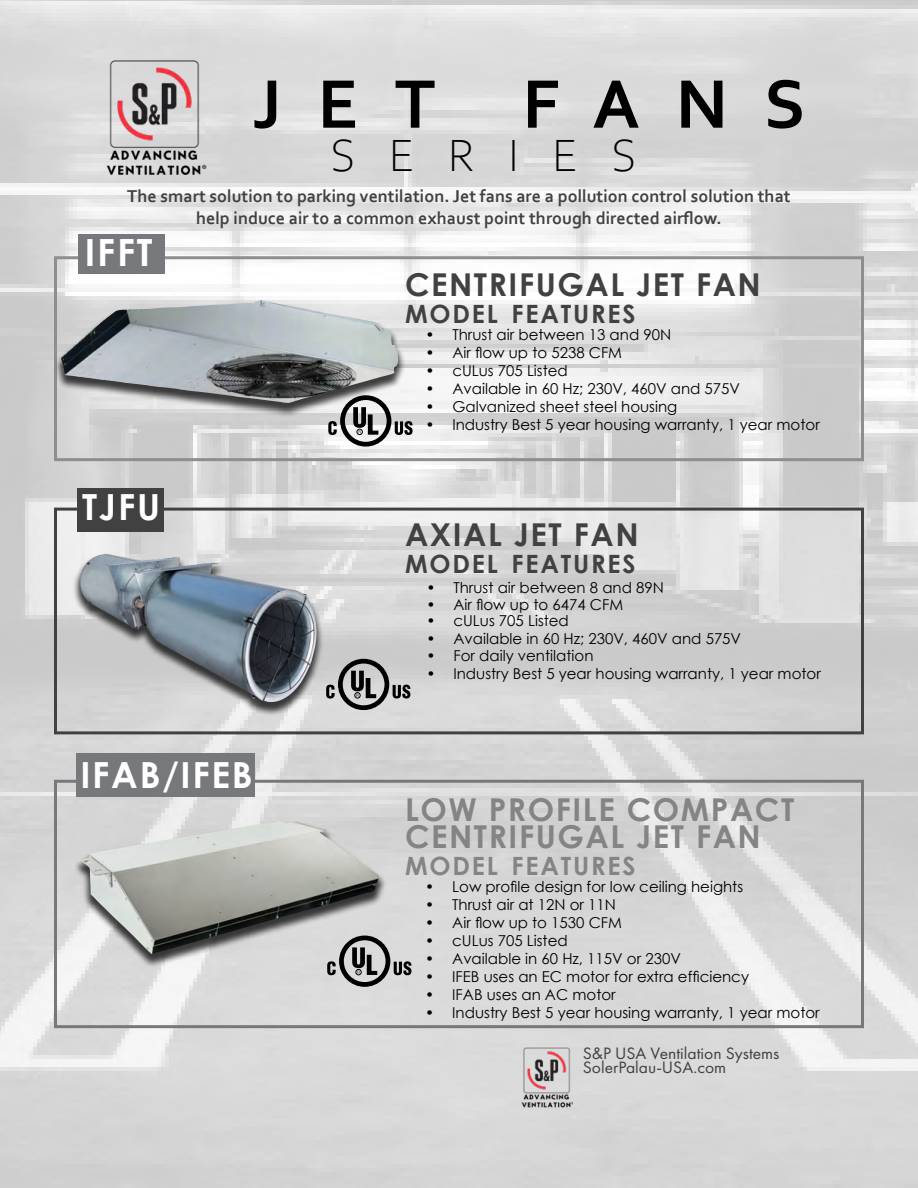
<style>
.page{position:relative;width:918px;height:1188px;background:#fff}
.page>*{position:absolute;margin:0;border:0;box-sizing:border-box;transform-origin:0 0}
.t1{font:700 72px "Corbel";letter-spacing:.5em;color:#000}
.t2{font:300 47.25px "Corbel";letter-spacing:.715em;color:#000}
.t3{font:700 37.5px "Century Gothic";color:#fff}
.t4{font:700 36px "Century Gothic";color:#fff}
.t5{font:700 36px "Century Gothic";color:#fff}
.t6{font:700 31.5px/27px "Century Gothic";letter-spacing:.05em;color:#848484}
.t7{font:700 31.5px "Century Gothic";letter-spacing:.05em;color:#414141}
.t8{font:700 25.2px "Century Gothic";letter-spacing:.07em;color:#414141}
.t9{font:700 25.2px "Century Gothic";color:#848484}
.t10{font:700 18px/21.6px "Corbel";color:#414141;text-align:center}
.t11{font:17.1px/13.5px "Futura PT";color:#414141}
.t12{font:15px "Century Gothic";color:#000}
.s1{font-style:inherit}
</style>
<div class="page">
<img style="left:0;top:0;width:918px;height:1188px">
<img style="left:86px;top:54px;width:124px;height:122px">
<div style="left:54px;top:256px;width:810px;height:205px;border:3px solid #8e8e8e"></div>
<div style="left:78px;top:234px;width:87px;height:40px;background:#77787b"></div>
<div style="left:54px;top:299px;width:352px;height:118px;background:#000;opacity:.75"></div>
<img style="left:58px;top:300px;width:340px;height:103px">
<div style="left:54px;top:508px;width:810px;height:226px;border:3px solid #414141"></div>
<div style="left:78px;top:488px;width:86px;height:43px;background:#414141"></div>
<div style="left:72px;top:553px;width:253px;height:163px;background:#000;opacity:.75"></div>
<img style="left:80px;top:554px;width:238px;height:148px">
<img style="left:509px;top:1046px;width:63px;height:69px">
<div style="left:54px;top:780px;width:810px;height:248px;border:3px solid #77787b"></div>
<div style="left:76px;top:754px;width:179px;height:43px;background:#77787b"></div>
<div style="left:73px;top:820px;width:314px;height:148px;background:#000;opacity:.75"></div>
<img style="left:81px;top:821px;width:298px;height:133px">
<svg style="left:328px;top:395px;width:85px;height:52px"></svg>
<svg style="left:326px;top:659px;width:85px;height:51px;background:#969696"></svg>
<svg style="left:327px;top:936px;width:85px;height:51px;background:#9b9b9b"></svg>
<h1 class="t1" style="left:253px;top:59px;width:554px">JET FANS</h1>
<h2 class="t2" style="left:330px;top:125px;width:307px">SERIES</h2>
<p class="t10" style="left:127px;top:185px;width:665px">The smart solution to parking ventilation. Jet fans are a pollution control solution that help induce air to a common exhaust point through directed airflow.</p>
<h3 class="t3" style="left:85px;top:224px;width:69px">IFFT</h3>
<h3 class="t5" style="left:82px;top:480px;width:80px">TJFU</h3>
<h3 class="t4" style="left:80px;top:747px;width:174px"><span class="s1">IFAB</span>/IFEB</h3>
<h3 class="t7" style="left:405px;top:261px;width:357px">CENTRIFUGAL JET FAN</h3>
<h3 class="t8" style="left:405px;top:295px;width:123px">MODEL FEATURE</h3>
<h3 class="t8" style="left:622px;top:295px;width:15px">S</h3>
<p class="t12" style="left:425px;top:324px;width:247px">• Thrust air between 13 and 90N</p>
<p class="t12" style="left:425px;top:342px;width:198px">• Air flow up to 5238 CFM</p>
<p class="t12" style="left:425px;top:360px;width:144px">• cULus 705 Listed</p>
<p class="t12" style="left:425px;top:378px;width:316px">• Available in 60 Hz; 230V, 460V and 575V</p>
<p class="t12" style="left:425px;top:396px;width:254px">• Galvanized sheet steel housing</p>
<p class="t12" style="left:425px;top:414px;width:396px">• Industry Best 5 year housing warranty, 1 year motor</p>
<h3 class="t7" style="left:405px;top:511px;width:235px">AXIAL JET FAN</h3>
<h3 class="t8" style="left:405px;top:545px;width:123px">MODEL FEATURE</h3>
<h3 class="t8" style="left:622px;top:545px;width:15px">S</h3>
<p class="t12" style="left:426px;top:577px;width:239px">• Thrust air between 8 and 89N</p>
<p class="t12" style="left:426px;top:594px;width:198px">• Air flow up to 6474 CFM</p>
<p class="t12" style="left:426px;top:610px;width:144px">• cULus 705 Listed</p>
<p class="t12" style="left:426px;top:628px;width:316px">• Available in 60 Hz; 230V, 460V and 575V</p>
<p class="t12" style="left:426px;top:645px;width:169px">• For daily ventilation</p>
<p class="t12" style="left:426px;top:663px;width:396px">• Industry Best 5 year housing warranty, 1 year motor</p>
<h3 class="t6" style="left:405px;top:794px;width:391px;text-indent:306px">PACT<br>CENTRIFUGAL JET FAN</h3>
<h3 class="t9" style="left:405px;top:846px;width:123px">MODEL FEATURE</h3>
<h3 class="t9" style="left:622px;top:846px;width:15px">S</h3>
<p class="t12" style="left:425px;top:877px;width:319px">• Low profile design for low ceiling heights</p>
<p class="t12" style="left:425px;top:895px;width:192px">• Thrust air at 12N or 11N</p>
<p class="t12" style="left:425px;top:913px;width:198px">• Air flow up to 1530 CFM</p>
<p class="t12" style="left:425px;top:931px;width:144px">• cULus 705 Listed</p>
<p class="t12" style="left:425px;top:949px;width:257px">• Available in 60 Hz, 115V or 230V</p>
<p class="t12" style="left:425px;top:967px;width:325px">• IFEB uses an EC motor for extra efficiency</p>
<p class="t12" style="left:425px;top:985px;width:192px">• IFAB uses an AC motor</p>
<p class="t12" style="left:425px;top:1003px;width:396px">• Industry Best 5 year housing warranty, 1 year motor</p>
<h3 class="t6" style="left:405px;top:794px;width:261px">LOW PROFILE COM</h3>
<p class="t11" style="left:583px;top:1047px;width:198px">S&amp;P USA Ventilation Systems<br>SolerPalau-USA.com</p>
</div>
